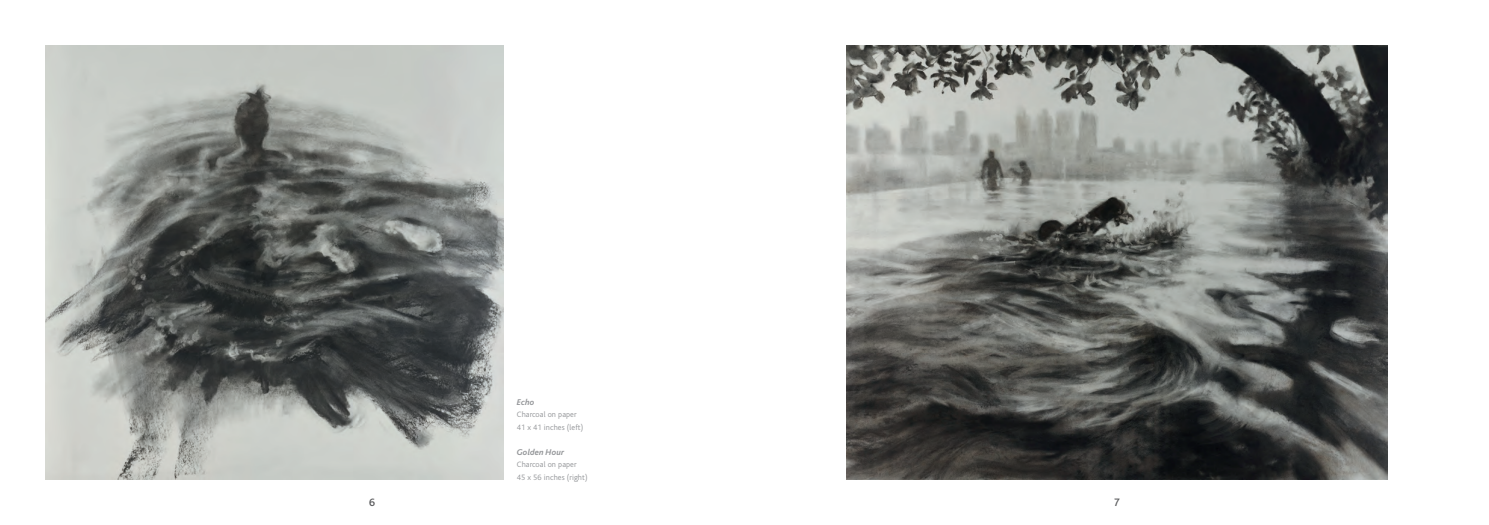
<style>
.page{position:relative;width:1489px;height:525px;background:#fff}
.page>*{position:absolute;margin:0;border:0;box-sizing:border-box;transform-origin:0 0}
.t1{font:500 11.25px "Bliss";color:#57585a}
.t2{font:italic 700 8.75px "Bliss";letter-spacing:.01em;color:#939598}
.t3{font:300 8.12px/12.5px "Bliss";letter-spacing:.01em;color:#939598}
</style>
<div class="page">
<img style="left:46px;top:45px;width:457px;height:434px">
<img style="left:846px;top:45px;width:541px;height:434px">
<p class="t2" style="left:517px;top:397px;width:19px">Echo</p>
<p class="t3" style="left:517px;top:408px;width:68px">Charcoal on paper<br>41 x 41 inches (left)</p>
<p class="t2" style="left:517px;top:447px;width:49px">Golden Hour</p>
<p class="t3" style="left:517px;top:458px;width:72px">Charcoal on paper<br>45 x 56 inches (right)</p>
<h1 class="t1" style="left:369px;top:496px;width:7px">6</h1>
<h1 class="t1" style="left:1113px;top:496px;width:7px">7</h1>
</div>
